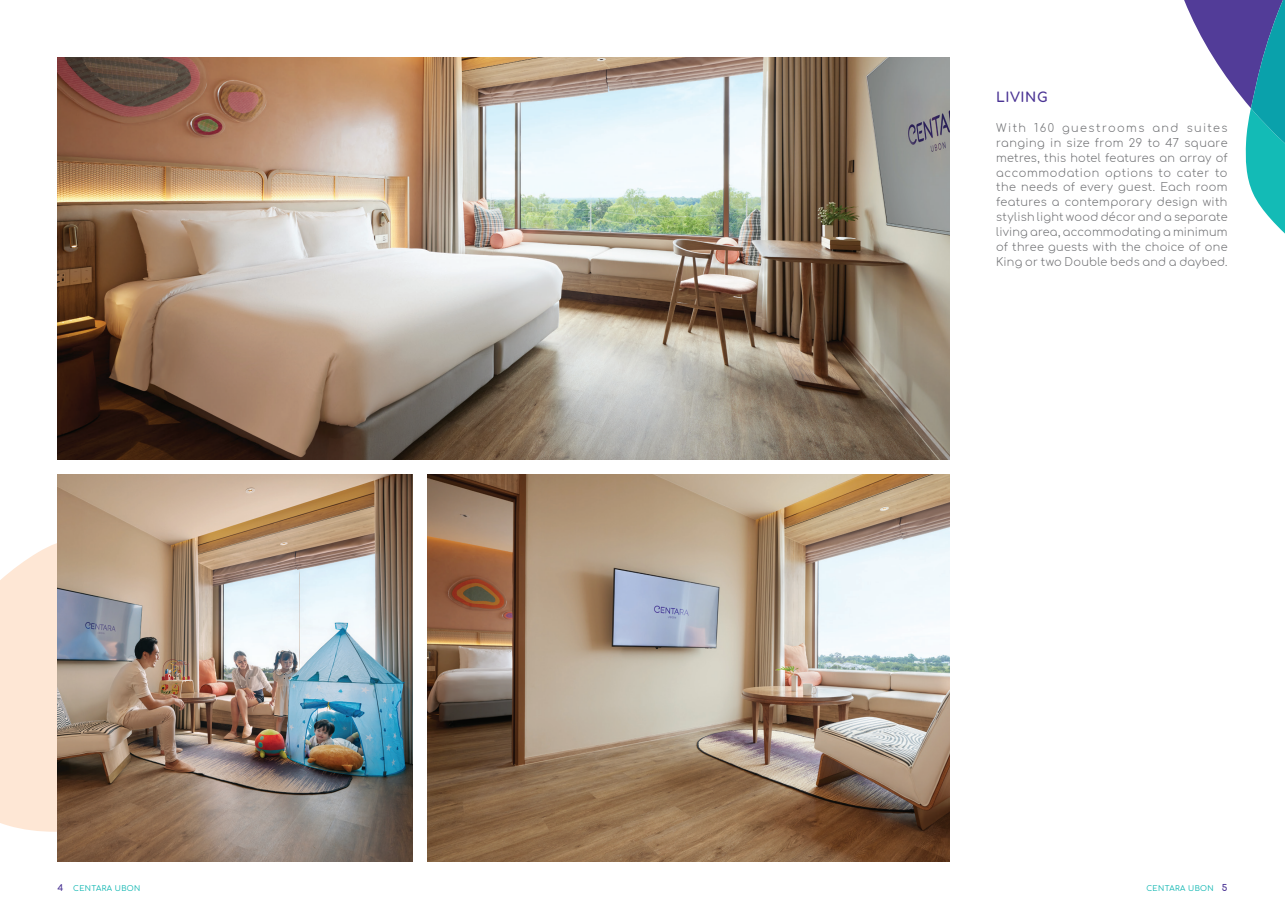
<style>
.page{position:relative;width:1285px;height:919px;background:#fff}
.page>*{position:absolute;margin:0;border:0;box-sizing:border-box;transform-origin:0 0}
.t1{font:700 13.5px "Comfortaa";letter-spacing:.04em;color:#4a3394}
.t2{font:300 11.25px/14.9px "Comfortaa";letter-spacing:.02em;color:#6c6d70;text-align:justify}
.t3{font:7.5px "Comfortaa";letter-spacing:.05em;color:#00b2ad}
.s1{font-weight:700;font-size:9px;color:#4a3394}
</style>
<div class="page">
<svg style="left:1184px;top:0;width:100px;height:233px"></svg>
<div style="left:0;top:543px;width:57px;height:288px;background:#fee7d5"></div>
<img style="left:427px;top:474px;width:522px;height:387px">
<img style="left:57px;top:474px;width:355px;height:387px">
<img style="left:57px;top:57px;width:892px;height:402px">
<p class="t1" style="left:995px;top:85px;width:53px">LIVING</p>
<p class="t2" style="left:995px;top:119px;width:233px">With 160 guestrooms and suites ranging in size from 29 to 47 square metres, this hotel features an array of accommodation options to cater to the needs of every guest. Each room features a contemporary design with stylish light wood décor and a separate living area, accommodating a minimum of three guests with the choice of one King or two Double beds and a daybed.</p>
<p class="t3" style="left:57px;top:881px;width:84px"><span class="s1">4</span> CENTARA UBON</p>
<p class="t3" style="left:1146px;top:881px;width:83px">CENTARA UBON <span class="s1">5</span></p>
</div>
